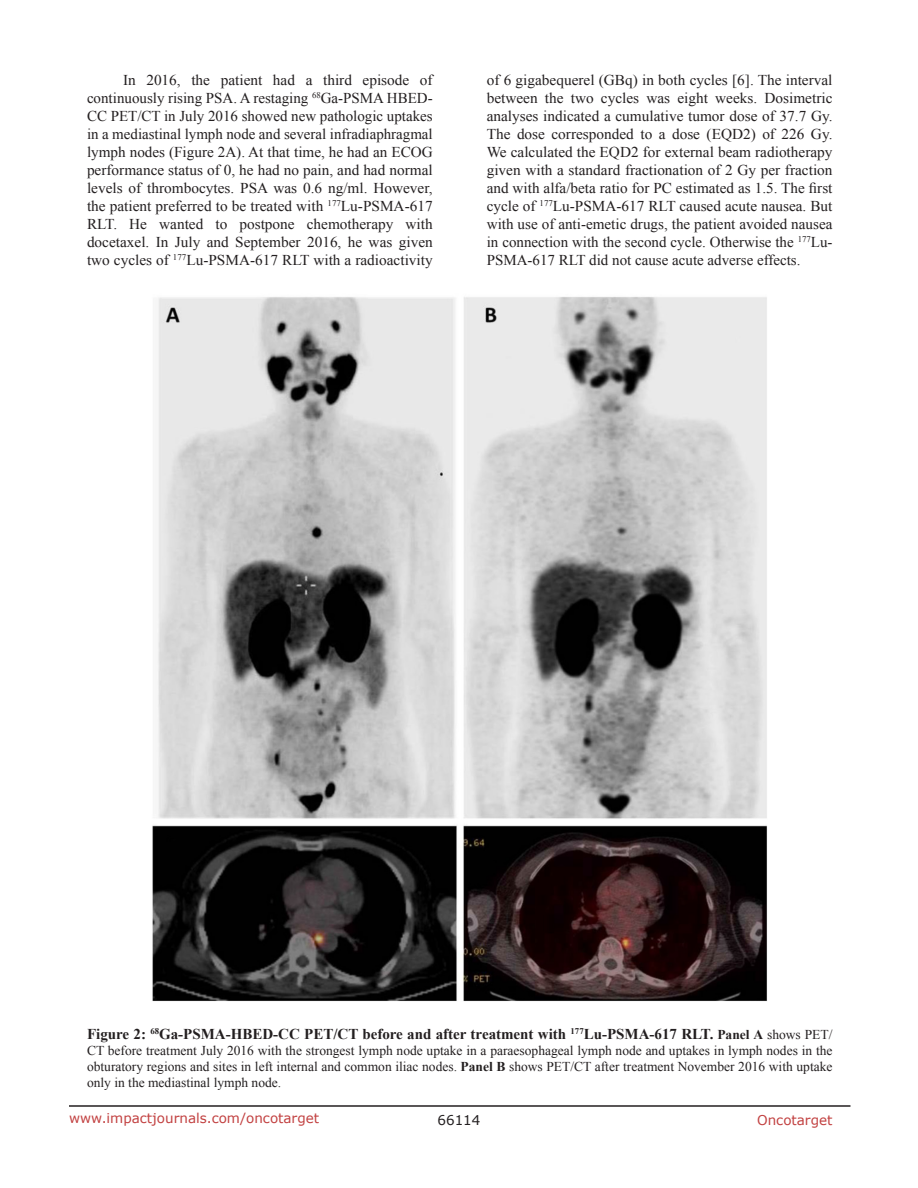
<style>
.page{position:relative;width:918px;height:1188px;background:#fff}
.page>*{position:absolute;margin:0;border:0;box-sizing:border-box;transform-origin:0 0}
.BodyText{font:15px/18px "Times New Roman";color:#231f20;text-align:justify}
.figuretext{font:700 15px "Times New Roman";color:#231f20}
.figuretext-2{font:13.5px/16.2px "Times New Roman";color:#231f20;text-align:justify}
.t1{font:13.5px "Verdana";color:#c24141}
.t2{font:13.5px "Verdana";color:#231f20}
.s1{font-size:13.5px}
.s2{font-weight:400;font-size:13.5px}
.s3{font-weight:700}
</style>
<div class="page">
<hr style="left:69px;top:1105px;width:781px;height:2px;background:#231f20">
<img style="left:152px;top:297px;width:615px;height:704px">
<p class="BodyText" style="left:87px;top:71px;width:347px;text-indent:36px">In 2016, the patient had a third episode of continuously rising PSA. A restaging <sup>68</sup>Ga-PSMA HBED-CC PET/CT in July 2016 showed new pathologic uptakes in a mediastinal lymph node and several infradiaphragmal lymph nodes (Figure 2A). At that time, he had an ECOG performance status of 0, he had no pain, and had normal levels of thrombocytes. PSA was 0.6 ng/ml. However, the patient preferred to be treated with <sup>177</sup>Lu-PSMA-617<br>RLT. He wanted to postpone chemotherapy with docetaxel. In July and September 2016, he was given two cycles of <sup>177</sup>Lu-PSMA-617 RLT with a radioactivity</p>
<p class="BodyText" style="left:487px;top:71px;width:347px">of 6 gigabequerel (GBq) in both cycles [6]. The interval between the two cycles was eight weeks. Dosimetric analyses indicated a cumulative tumor dose of 37.7 Gy.<br>The dose corresponded to a dose (EQD2) of 226 Gy.<br>We calculated the EQD2 for external beam radiotherapy given with a standard fractionation of 2 Gy per fraction and with alfa/beta ratio for PC estimated as 1.5. The first cycle of <sup>177</sup>Lu-PSMA-617 RLT caused acute nausea. But with use of anti-emetic drugs, the patient avoided nausea in connection with the second cycle. Otherwise the <sup>177</sup>Lu-PSMA-617 RLT did not cause acute adverse effects.</p>
<p class="figuretext" style="left:87px;top:1023px;width:747px">Figure 2: <sup>68</sup>Ga-PSMA-HBED-CC PET/CT before and after treatment with <sup>177</sup>Lu-PSMA-617 RLT. <span class="s1">Panel A</span> <span class="s2">shows PET/</span></p>
<p class="figuretext-2" style="left:87px;top:1042px;width:747px">CT before treatment July 2016 with the strongest lymph node uptake in a paraesophageal lymph node and uptakes in lymph nodes in the obturatory regions and sites in left internal and common iliac nodes. <span class="s3">Panel B</span> shows PET/CT after treatment November 2016 with uptake only in the mediastinal lymph node.</p>
<p class="t1" style="left:69px;top:1109px;width:252px">www.impactjournals.com/oncotarget</p>
<p class="t2" style="left:438px;top:1111px;width:44px">66114</p>
<p class="t1" style="left:757px;top:1111px;width:77px">Oncotarget</p>
</div>
